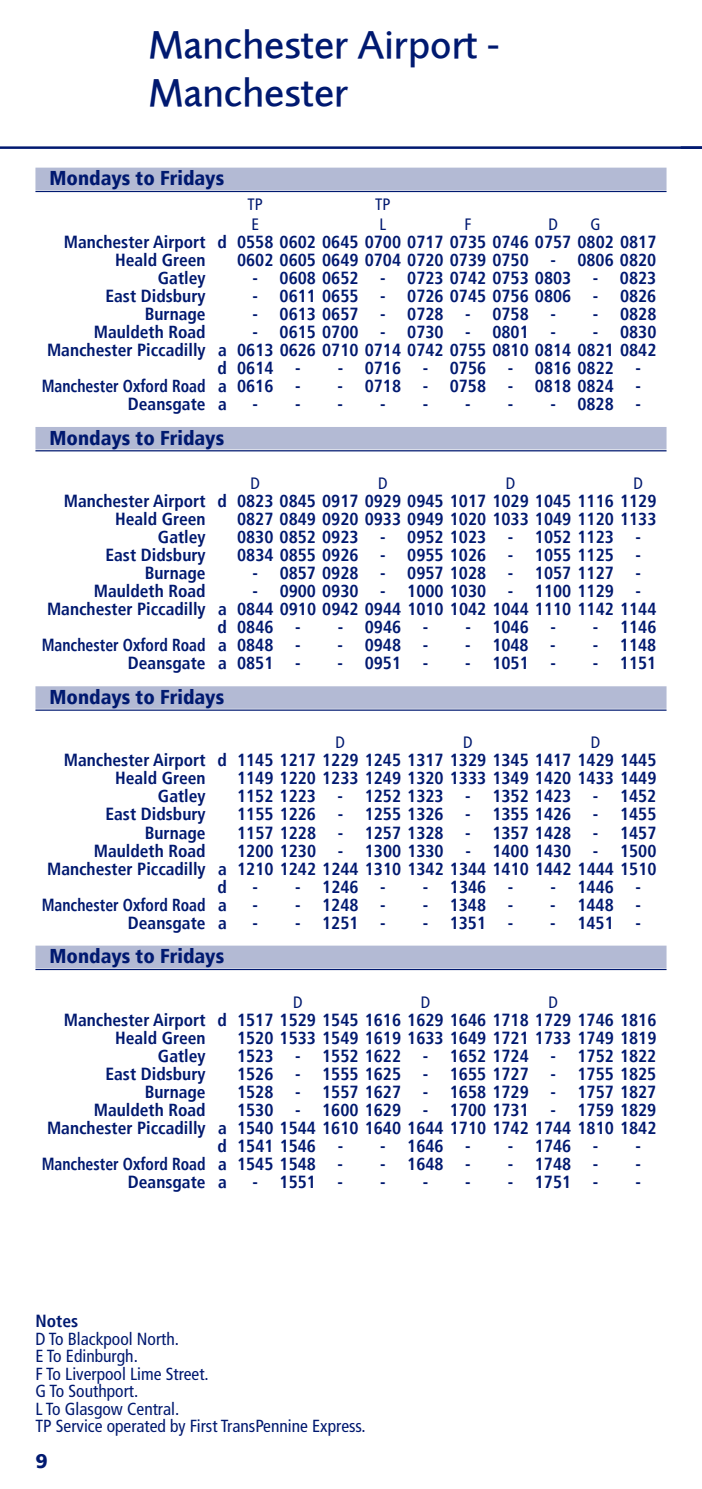
<style>
.page{position:relative;width:702px;height:1489px;background:#fff}
.page>*{position:absolute;margin:0;border:0;box-sizing:border-box;transform-origin:0 0}
.t1{font:500 40px/48px "Foundry Sans";color:#001970}
.t2{font:900 condensed 20px "Frutiger LT";color:#001970}
.t3{font:900 20px "Frutiger LT";color:#001970}
.t4{font:700 condensed 17.5px/18px "Frutiger LT";color:#001970}
.t5{font:condensed 17.5px/17.5px "Frutiger LT";color:#001970}
.t6{font:700 condensed 17.5px "Frutiger LT";color:#001970;scale:.9 1}
.t7{font:condensed 16.5px "Frutiger LT";color:#001970}
</style>
<div class="page">
<hr style="left:0;top:146px;width:702px;height:3px;background:#001970">
<div style="left:35px;top:168px;width:631px;height:22px;background:#b3bad4"></div>
<hr style="left:35px;top:191px;width:631px;height:1px;background:#001970">
<div style="left:35px;top:427px;width:631px;height:22px;background:#b3bad4"></div>
<hr style="left:35px;top:450px;width:631px;height:1px;background:#001970">
<div style="left:35px;top:686px;width:631px;height:22px;background:#b3bad4"></div>
<hr style="left:35px;top:709px;width:631px;height:1px;background:#001970">
<div style="left:35px;top:945px;width:631px;height:23px;background:#b3bad4"></div>
<hr style="left:35px;top:968px;width:631px;height:2px;background:#001970">
<h1 class="t1" style="left:149px;top:20px;width:352px">Manchester Airport -<br>Manchester</h1>
<p class="t2" style="left:50px;top:166px;width:176px">Mondays to Fridays</p>
<p class="t7" style="left:247px;top:195px;width:17px">TP</p>
<p class="t7" style="left:375px;top:195px;width:17px">TP</p>
<p class="t7" style="left:251px;top:214px;width:9px">E</p>
<p class="t7" style="left:379px;top:214px;width:8px">L</p>
<p class="t7" style="left:464px;top:214px;width:9px">F</p>
<p class="t7" style="left:548px;top:214px;width:11px">D</p>
<p class="t7" style="left:590px;top:214px;width:12px">G</p>
<p class="t4" style="left:115px;top:233px;width:543px;text-indent:-51px">Manchester Airport d 0558 0602 0645 0700 0717 0735 0746 0757 0802 0817<br>Heald Green</p>
<p class="t4" style="left:237px;top:251px;width:421px">0602 0605 0649 0704 0720 0739 0750 - 0806 0820</p>
<p class="t4" style="left:158px;top:269px;width:49px">Gatley</p>
<p class="t4" style="left:252px;top:269px;width:405px">- 0608 0652 - 0723 0742 0753 0803 - 0823</p>
<p class="t4" style="left:105px;top:287px;width:102px">East Didsbury</p>
<p class="t4" style="left:252px;top:287px;width:405px">- 0611 0655 - 0726 0745 0756 0806 - 0826</p>
<p class="t4" style="left:145px;top:305px;width:62px">Burnage</p>
<p class="t4" style="left:252px;top:305px;width:305px">- 0613 0657 - 0728 - 0758 -</p>
<p class="t4" style="left:593px;top:305px;width:65px">- 0828</p>
<p class="t4" style="left:94px;top:323px;width:113px">Mauldeth Road</p>
<p class="t4" style="left:252px;top:323px;width:305px">- 0615 0700 - 0730 - 0801 -</p>
<p class="t4" style="left:593px;top:323px;width:65px">- 0830</p>
<p class="t4" style="left:47px;top:341px;width:611px">Manchester Piccadilly a 0613 0626 0710 0714 0742 0755 0810 0814 0821 0842</p>
<p class="t4" style="left:217px;top:359px;width:85px">d 0614 -</p>
<p class="t4" style="left:337px;top:359px;width:305px">- 0716 - 0756 - 0816 0822 -</p>
<p class="t6" style="left:42px;top:375px;width:289px">Manchester Oxford Road a 0616 -</p>
<p class="t4" style="left:337px;top:377px;width:305px">- 0718 - 0758 - 0818 0824 -</p>
<p class="t4" style="left:128px;top:395px;width:101px">Deansgate a</p>
<p class="t4" style="left:252px;top:395px;width:50px">- -</p>
<p class="t4" style="left:337px;top:395px;width:50px">- -</p>
<p class="t4" style="left:422px;top:395px;width:50px">- -</p>
<p class="t4" style="left:508px;top:395px;width:135px">- - 0828 -</p>
<p class="t2" style="left:50px;top:425px;width:176px">Mondays to Fridays</p>
<p class="t7" style="left:250px;top:474px;width:11px">D</p>
<p class="t7" style="left:378px;top:474px;width:11px">D</p>
<p class="t7" style="left:506px;top:474px;width:11px">D</p>
<p class="t7" style="left:633px;top:474px;width:11px">D</p>
<p class="t4" style="left:115px;top:492px;width:543px;text-indent:-51px">Manchester Airport d 0823 0845 0917 0929 0945 1017 1029 1045 1116 1129<br>Heald Green</p>
<p class="t4" style="left:237px;top:510px;width:421px">0827 0849 0920 0933 0949 1020 1033 1049 1120 1133</p>
<p class="t4" style="left:158px;top:528px;width:49px">Gatley</p>
<p class="t4" style="left:237px;top:528px;width:405px">0830 0852 0923 - 0952 1023 - 1052 1123 -</p>
<p class="t4" style="left:105px;top:546px;width:102px">East Didsbury</p>
<p class="t4" style="left:237px;top:546px;width:405px">0834 0855 0926 - 0955 1026 - 1055 1125 -</p>
<p class="t4" style="left:145px;top:564px;width:62px">Burnage</p>
<p class="t4" style="left:252px;top:564px;width:390px">- 0857 0928 - 0957 1028 - 1057 1127 -</p>
<p class="t4" style="left:94px;top:582px;width:113px">Mauldeth Road</p>
<p class="t4" style="left:252px;top:582px;width:390px">- 0900 0930 - 1000 1030 - 1100 1129 -</p>
<p class="t4" style="left:47px;top:600px;width:611px">Manchester Piccadilly a 0844 0910 0942 0944 1010 1042 1044 1110 1142 1144</p>
<p class="t4" style="left:217px;top:618px;width:85px">d 0846 -</p>
<p class="t4" style="left:338px;top:618px;width:92px">- 0946 -</p>
<p class="t4" style="left:465px;top:618px;width:92px">- 1046 -</p>
<p class="t4" style="left:593px;top:618px;width:65px">- 1146</p>
<p class="t6" style="left:42px;top:634px;width:289px">Manchester Oxford Road a 0848 -</p>
<p class="t4" style="left:337px;top:636px;width:92px">- 0948 -</p>
<p class="t4" style="left:465px;top:636px;width:92px">- 1048 -</p>
<p class="t4" style="left:593px;top:636px;width:65px">- 1148</p>
<p class="t4" style="left:128px;top:654px;width:174px">Deansgate a 0851 -</p>
<p class="t4" style="left:337px;top:654px;width:92px">- 0951 -</p>
<p class="t4" style="left:465px;top:654px;width:92px">- 1051 -</p>
<p class="t4" style="left:593px;top:654px;width:65px">- 1151</p>
<p class="t2" style="left:50px;top:684px;width:176px">Mondays to Fridays</p>
<p class="t7" style="left:335px;top:733px;width:11px">D</p>
<p class="t7" style="left:463px;top:733px;width:11px">D</p>
<p class="t7" style="left:591px;top:733px;width:11px">D</p>
<p class="t4" style="left:115px;top:751px;width:543px;text-indent:-51px">Manchester Airport d 1145 1217 1229 1245 1317 1329 1345 1417 1429 1445<br>Heald Green</p>
<p class="t4" style="left:237px;top:769px;width:421px">1149 1220 1233 1249 1320 1333 1349 1420 1433 1449</p>
<p class="t4" style="left:158px;top:787px;width:49px">Gatley</p>
<p class="t4" style="left:237px;top:787px;width:421px">1152 1223 - 1252 1323 - 1352 1423 - 1452</p>
<p class="t4" style="left:105px;top:805px;width:102px">East Didsbury</p>
<p class="t4" style="left:237px;top:805px;width:421px">1155 1226 - 1255 1326 - 1355 1426 - 1455</p>
<p class="t4" style="left:145px;top:823px;width:62px">Burnage</p>
<p class="t4" style="left:237px;top:823px;width:421px">1157 1228 - 1257 1328 - 1357 1428 - 1457</p>
<p class="t4" style="left:94px;top:841px;width:113px">Mauldeth Road</p>
<p class="t4" style="left:237px;top:841px;width:421px">1200 1230 - 1300 1330 - 1400 1430 - 1500</p>
<p class="t4" style="left:47px;top:859px;width:611px">Manchester Piccadilly a 1210 1242 1244 1310 1342 1344 1410 1442 1444 1510</p>
<p class="t4" style="left:218px;top:877px;width:11px">d</p>
<p class="t4" style="left:252px;top:877px;width:135px">- - 1246 -</p>
<p class="t4" style="left:423px;top:877px;width:92px">- 1346 -</p>
<p class="t4" style="left:550px;top:877px;width:92px">- 1446 -</p>
<p class="t6" style="left:42px;top:894px;width:207px">Manchester Oxford Road a</p>
<p class="t4" style="left:252px;top:895px;width:135px">- - 1248 -</p>
<p class="t4" style="left:422px;top:895px;width:92px">- 1348 -</p>
<p class="t4" style="left:550px;top:895px;width:92px">- 1448 -</p>
<p class="t4" style="left:128px;top:913px;width:101px">Deansgate a</p>
<p class="t4" style="left:252px;top:913px;width:135px">- - 1251 -</p>
<p class="t4" style="left:422px;top:913px;width:92px">- 1351 -</p>
<p class="t4" style="left:550px;top:913px;width:92px">- 1451 -</p>
<p class="t2" style="left:50px;top:944px;width:176px">Mondays to Fridays</p>
<p class="t7" style="left:293px;top:992px;width:11px">D</p>
<p class="t7" style="left:420px;top:992px;width:11px">D</p>
<p class="t7" style="left:548px;top:992px;width:11px">D</p>
<p class="t4" style="left:115px;top:1010px;width:543px;text-indent:-51px">Manchester Airport d 1517 1529 1545 1616 1629 1646 1718 1729 1746 1816<br>Heald Green</p>
<p class="t4" style="left:237px;top:1028px;width:421px">1520 1533 1549 1619 1633 1649 1721 1733 1749 1819</p>
<p class="t4" style="left:158px;top:1046px;width:49px">Gatley</p>
<p class="t4" style="left:237px;top:1046px;width:421px">1523 - 1552 1622 - 1652 1724 - 1752 1822</p>
<p class="t4" style="left:105px;top:1064px;width:102px">East Didsbury</p>
<p class="t4" style="left:237px;top:1064px;width:421px">1526 - 1555 1625 - 1655 1727 - 1755 1825</p>
<p class="t4" style="left:145px;top:1082px;width:62px">Burnage</p>
<p class="t4" style="left:237px;top:1082px;width:421px">1528 - 1557 1627 - 1658 1729 - 1757 1827</p>
<p class="t4" style="left:94px;top:1100px;width:113px">Mauldeth Road</p>
<p class="t4" style="left:237px;top:1100px;width:421px">1530 - 1600 1629 - 1700 1731 - 1759 1829</p>
<p class="t4" style="left:47px;top:1118px;width:611px">Manchester Piccadilly a 1540 1544 1610 1640 1644 1710 1742 1744 1810 1842</p>
<p class="t4" style="left:217px;top:1136px;width:127px">d 1541 1546 -</p>
<p class="t4" style="left:380px;top:1136px;width:92px">- 1646 -</p>
<p class="t4" style="left:508px;top:1136px;width:92px">- 1746 -</p>
<p class="t4" style="left:635px;top:1136px;width:7px">-</p>
<p class="t6" style="left:42px;top:1153px;width:336px">Manchester Oxford Road a 1545 1548 -</p>
<p class="t4" style="left:380px;top:1154px;width:92px">- 1648 -</p>
<p class="t4" style="left:507px;top:1154px;width:92px">- 1748 -</p>
<p class="t4" style="left:635px;top:1154px;width:7px">-</p>
<p class="t4" style="left:128px;top:1172px;width:101px">Deansgate a</p>
<p class="t4" style="left:252px;top:1172px;width:92px">- 1551 -</p>
<p class="t4" style="left:380px;top:1172px;width:50px">- -</p>
<p class="t4" style="left:465px;top:1172px;width:135px">- - 1751 -</p>
<p class="t4" style="left:635px;top:1172px;width:7px">-</p>
<p class="t4" style="left:35px;top:1311px;width:44px">Notes</p>
<p class="t5" style="left:35px;top:1329px;width:331px">D To Blackpool North.<br>E To Edinburgh.<br>F To Liverpool Lime Street.<br>G To Southport.<br>L To Glasgow Central.<br>TP Service operated by First TransPennine Express.</p>
<p class="t3" style="left:35px;top:1448px;width:14px">9</p>
</div>
